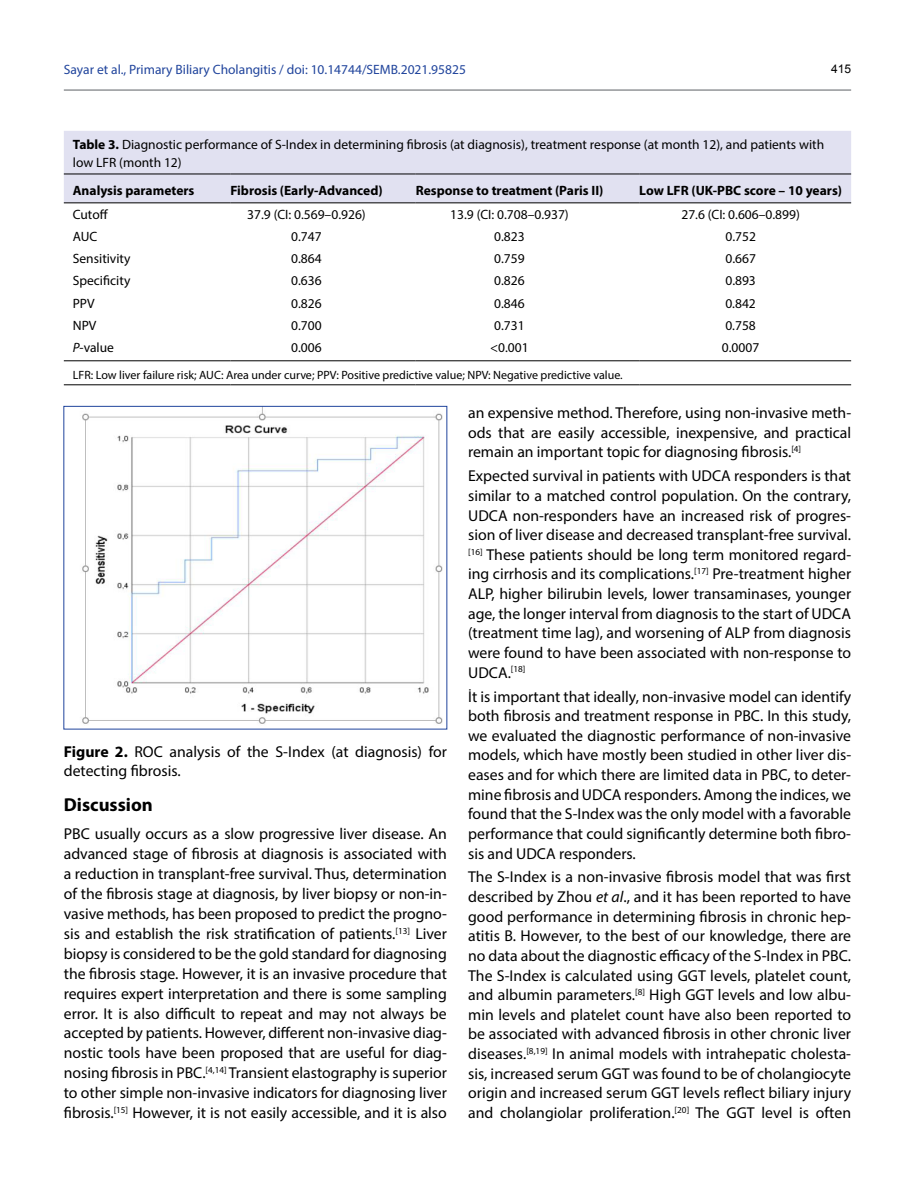
<style>
.page{position:relative;width:915px;height:1191px;background:#fff}
.page>*{position:absolute;margin:0;border:0;box-sizing:border-box;transform-origin:0 0}
.t1{font:700 18.75px "Myriad Pro";color:#000}
.t2{font:15.75px/19.6px "Myriad Pro";color:#000;text-align:justify}
.t3{font:13.5px/18px "Myriad Pro";color:#000}
.t4{font:700 13.5px "Myriad Pro";color:#000}
.t5{font:13.5px "Myriad Pro";color:#20449c}
.t6{font:12px "Myriad Pro";color:#000}
.t7{font:12px "Arial";color:#000}
.s1{font-weight:700}
.s2{font-style:italic}
</style>
<div class="page">
<hr style="left:64px;top:89px;width:786px;height:2px;background:#939598">
<img style="left:82px;top:408px;width:361px;height:316px">
<div style="left:64px;top:131px;width:786px;height:71px;background:#e1e1f1"></div>
<hr style="left:64px;top:174px;width:166px;height:1px;background:#000">
<hr style="left:230px;top:174px;width:185px;height:1px;background:#000">
<hr style="left:415px;top:174px;width:224px;height:1px;background:#000">
<hr style="left:639px;top:174px;width:211px;height:1px;background:#000">
<hr style="left:64px;top:202px;width:166px;height:1px;background:#000">
<hr style="left:230px;top:202px;width:185px;height:1px;background:#000">
<hr style="left:415px;top:202px;width:224px;height:1px;background:#000">
<hr style="left:639px;top:202px;width:211px;height:1px;background:#000">
<hr style="left:64px;top:360px;width:166px;height:1px;background:#000">
<hr style="left:230px;top:360px;width:185px;height:1px;background:#000">
<hr style="left:415px;top:360px;width:224px;height:1px;background:#000">
<hr style="left:639px;top:360px;width:211px;height:1px;background:#000">
<hr style="left:64px;top:384px;width:166px;height:1px;background:#000">
<hr style="left:230px;top:384px;width:185px;height:1px;background:#000">
<hr style="left:415px;top:384px;width:224px;height:1px;background:#000">
<hr style="left:639px;top:384px;width:211px;height:1px;background:#000">
<p class="t5" style="left:64px;top:61px;width:403px">Sayar et al., Primary Biliary Cholangitis / doi: 10.14744/SEMB.2021.95825</p>
<p class="t7" style="left:830px;top:60px;width:22px">415</p>
<p class="t3" style="left:73px;top:135px;width:752px"><span class="s1">Table 3.</span> Diagnostic performance of S-Index in determining fibrosis (at diagnosis), treatment response (at month 12), and patients with low LFR (month 12)</p>
<p class="t4" style="left:73px;top:182px;width:123px">Analysis parameters</p>
<p class="t4" style="left:230px;top:182px;width:154px">Fibrosis (Early-Advanced)</p>
<p class="t4" style="left:415px;top:182px;width:189px">Response to treatment (Paris II)</p>
<p class="t4" style="left:639px;top:182px;width:204px">Low LFR (UK-PBC score – 10 years)</p>
<p class="t3" style="left:73px;top:205px;width:37px">Cutoff</p>
<p class="t3" style="left:247px;top:205px;width:120px">37.9 (CI: 0.569–0.926)</p>
<p class="t3" style="left:450px;top:205px;width:120px">13.9 (CI: 0.708–0.937)</p>
<p class="t3" style="left:681px;top:205px;width:120px">27.6 (CI: 0.606–0.899)</p>
<p class="t3" style="left:73px;top:227px;width:26px">AUC</p>
<p class="t3" style="left:291px;top:227px;width:32px">0.747</p>
<p class="t3" style="left:494px;top:227px;width:32px">0.823</p>
<p class="t3" style="left:725px;top:227px;width:32px">0.752</p>
<p class="t3" style="left:73px;top:249px;width:59px">Sensitivity</p>
<p class="t3" style="left:291px;top:249px;width:32px">0.864</p>
<p class="t3" style="left:494px;top:249px;width:32px">0.759</p>
<p class="t3" style="left:725px;top:249px;width:32px">0.667</p>
<p class="t3" style="left:73px;top:272px;width:59px">Specificity</p>
<p class="t3" style="left:291px;top:272px;width:32px">0.636</p>
<p class="t3" style="left:494px;top:272px;width:32px">0.826</p>
<p class="t3" style="left:725px;top:272px;width:32px">0.893</p>
<p class="t3" style="left:73px;top:294px;width:23px">PPV</p>
<p class="t3" style="left:291px;top:294px;width:32px">0.826</p>
<p class="t3" style="left:494px;top:294px;width:32px">0.846</p>
<p class="t3" style="left:725px;top:294px;width:32px">0.842</p>
<p class="t3" style="left:73px;top:316px;width:25px">NPV</p>
<p class="t3" style="left:291px;top:316px;width:32px">0.700</p>
<p class="t3" style="left:494px;top:316px;width:32px">0.731</p>
<p class="t3" style="left:725px;top:316px;width:32px">0.758</p>
<p class="t3" style="left:73px;top:338px;width:43px"><span class="s2">P</span>-value</p>
<p class="t3" style="left:291px;top:338px;width:32px">0.006</p>
<p class="t3" style="left:490px;top:338px;width:40px">&lt;0.001</p>
<p class="t3" style="left:721px;top:338px;width:39px">0.0007</p>
<p class="t6" style="left:73px;top:367px;width:551px">LFR: Low liver failure risk; AUC: Area under curve; PPV: Positive predictive value; NPV: Negative predictive value.</p>
<p class="t2" style="left:64px;top:741px;width:384px"><span class="s1">Figure 2.</span> ROC analysis of the S-Index (at diagnosis) for detecting fibrosis.</p>
<p class="t1" style="left:64px;top:792px;width:91px">Discussion</p>
<p class="t2" style="left:64px;top:823px;width:384px">PBC usually occurs as a slow progressive liver disease. An advanced stage of fibrosis at diagnosis is associated with a reduction in transplant-free survival. Thus, determination of the fibrosis stage at diagnosis, by liver biopsy or non-in&shy;vasive methods, has been proposed to predict the progno&shy;sis and establish the risk stratification of patients.<sup>[13]</sup> Liver biopsy is considered to be the gold standard for diagnosing the fibrosis stage. However, it is an invasive procedure that requires expert interpretation and there is some sampling error. It is also difficult to repeat and may not always be accepted by patients. However, different non-invasive diag&shy;nostic tools have been proposed that are useful for diag&shy;nosing fibrosis in PBC.<sup>[4,14]</sup> Transient elastography is superior to other simple non-invasive indicators for diagnosing liver fibrosis.<sup>[15]</sup> However, it is not easily accessible, and it is also</p>
<p class="t2" style="left:468px;top:403px;width:384px">an expensive method. Therefore, using non-invasive meth&shy;ods that are easily accessible, inexpensive, and practical remain an important topic for diagnosing fibrosis.<sup>[4]</sup></p>
<p class="t2" style="left:468px;top:466px;width:384px">Expected survival in patients with UDCA responders is that similar to a matched control population. On the contrary, UDCA non-responders have an increased risk of progres&shy;sion of liver disease and decreased transplant-free survival. <sup>[16]</sup> These patients should be long term monitored regard&shy;ing cirrhosis and its complications.<sup>[17]</sup> Pre-treatment higher ALP, higher bilirubin levels, lower transaminases, younger age, the longer interval from diagnosis to the start of UDCA (treatment time lag), and worsening of ALP from diagnosis were found to have been associated with non-response to UDCA.<sup>[18]</sup></p>
<p class="t2" style="left:468px;top:686px;width:384px">İt is important that ideally, non-invasive model can identify both fibrosis and treatment response in PBC. In this study, we evaluated the diagnostic performance of non-invasive models, which have mostly been studied in other liver dis&shy;eases and for which there are limited data in PBC, to deter&shy;mine fibrosis and UDCA responders. Among the indices, we found that the S-Index was the only model with a favorable performance that could significantly determine both fibro&shy;sis and UDCA responders.</p>
<p class="t2" style="left:468px;top:867px;width:384px">The S-Index is a non-invasive fibrosis model that was first described by Zhou <span class="s2">et al</span>., and it has been reported to have good performance in determining fibrosis in chronic hep&shy;atitis B. However, to the best of our knowledge, there are no data about the diagnostic efficacy of the S-Index in PBC.<br>The S-Index is calculated using GGT levels, platelet count, and albumin parameters.<sup>[8]</sup> High GGT levels and low albu&shy;min levels and platelet count have also been reported to be associated with advanced fibrosis in other chronic liver diseases.<sup>[8,19]</sup> In animal models with intrahepatic cholesta&shy;sis, increased serum GGT was found to be of cholangiocyte origin and increased serum GGT levels reflect biliary injury and cholangiolar proliferation.<sup>[20]</sup> The GGT level is often</p>
</div>
